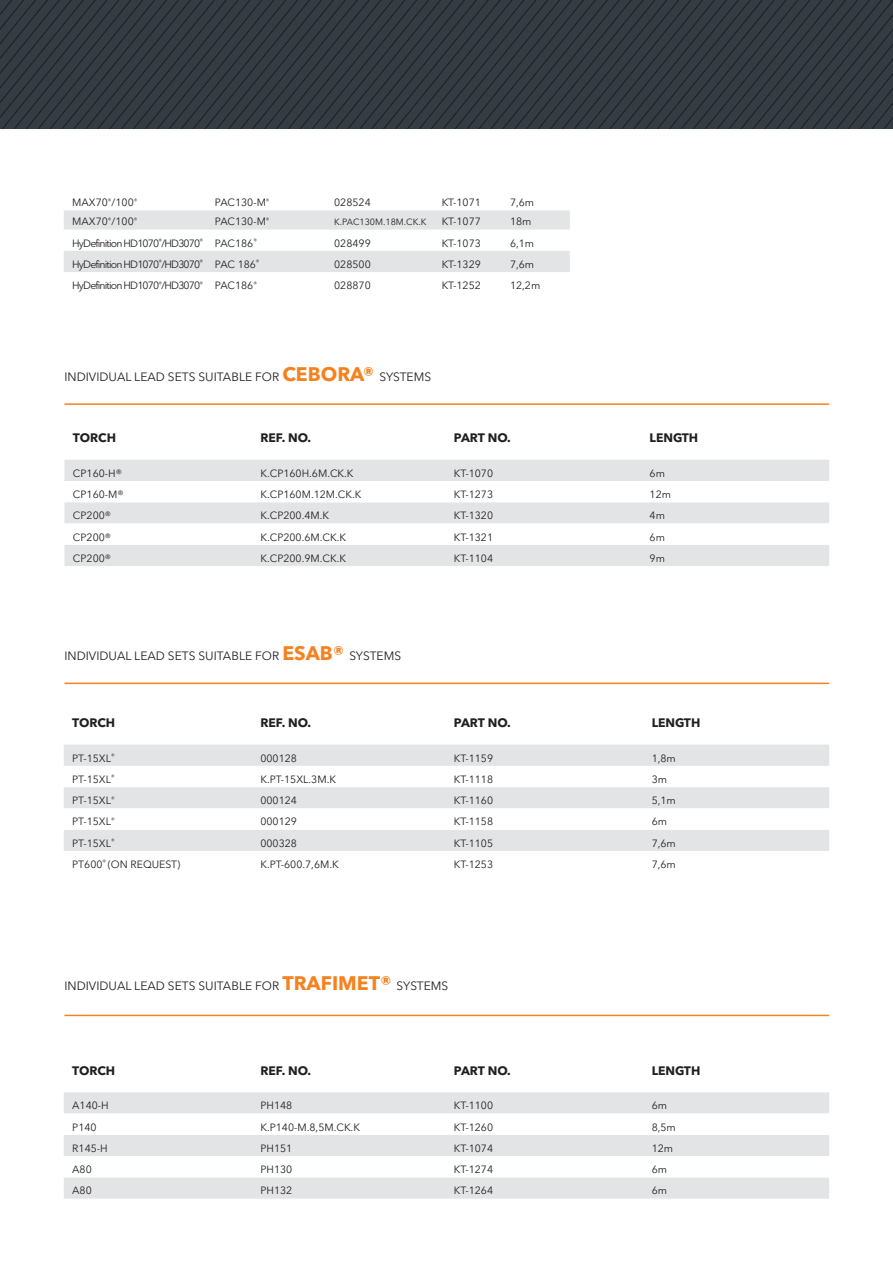
<style>
.page{position:relative;width:893px;height:1263px;background:#fff}
.page>*{position:absolute;margin:0;border:0;box-sizing:border-box;transform-origin:0 0}
.t1{font:700 19.5px "Avenir Next LT Pro";color:#f58220}
.t2{font:700 12.15px "Avenir Next LT Pro";color:#231f20}
.t3{font:12px "Avenir Next LT Pro";color:#231f20}
.t4{font:10.5px "Avenir Next LT Pro";color:#231f20}
.t5{font:10.5px "Avenir Next LT Pro";letter-spacing:-.08em;color:#231f20}
.t6{font:9px "Avenir Next LT Pro";color:#231f20}
.s1{font-weight:700;font-size:19.5px;color:#f58220}
</style>
<div class="page">
<svg style="left:0;top:0;width:893px;height:129px;background:#32393f"></svg>
<svg style="left:64px;top:210px;width:506px;height:62px"></svg>
<svg style="left:64px;top:744px;width:765px;height:1px"></svg>
<div style="left:64px;top:745px;width:765px;height:21px;background:#e3e4e6"></div>
<svg style="left:64px;top:787px;width:765px;height:64px;fill:#e3e4e6"></svg>
<hr style="left:64px;top:683px;width:765px;height:1px;background:#f58220">
<hr style="left:64px;top:403px;width:765px;height:2px;background:#f58220">
<div style="left:64px;top:1092px;width:765px;height:106px;background:#e3e4e6"></div>
<svg style="left:64px;top:1113px;width:765px;height:64px"></svg>
<div style="left:64px;top:460px;width:765px;height:106px;background:#e3e4e6"></div>
<svg style="left:64px;top:481px;width:765px;height:64px"></svg>
<hr style="left:64px;top:1015px;width:765px;height:1px;background:#f58220">
<p class="t4" style="left:72px;top:196px;width:67px">MAX70<sup>®</sup>/100<sup>®</sup></p>
<p class="t4" style="left:215px;top:196px;width:56px">PAC130-M<sup>®</sup></p>
<p class="t4" style="left:334px;top:196px;width:38px">028524</p>
<p class="t4" style="left:442px;top:196px;width:41px">KT-1071</p>
<p class="t4" style="left:510px;top:196px;width:26px">7,6m</p>
<p class="t4" style="left:72px;top:215px;width:67px">MAX70<sup>®</sup>/100<sup>®</sup></p>
<p class="t4" style="left:215px;top:215px;width:56px">PAC130-M<sup>®</sup></p>
<p class="t6" style="left:334px;top:217px;width:94px">K.PAC130M.18M.CK.K</p>
<p class="t4" style="left:442px;top:215px;width:41px">KT-1077</p>
<p class="t4" style="left:510px;top:215px;width:23px">18m</p>
<p class="t5" style="left:72px;top:237px;width:186px">HyDefinition HD1070<sup>®</sup>/HD3070<sup>®</sup> PAC186<sup>®</sup></p>
<p class="t4" style="left:334px;top:237px;width:38px">028499</p>
<p class="t4" style="left:442px;top:237px;width:41px">KT-1073</p>
<p class="t4" style="left:510px;top:237px;width:26px">6,1m</p>
<p class="t5" style="left:72px;top:258px;width:189px">HyDefinition HD1070<sup>®</sup>/HD3070<sup>®</sup> PAC 186<sup>®</sup></p>
<p class="t4" style="left:334px;top:258px;width:38px">028500</p>
<p class="t4" style="left:442px;top:258px;width:41px">KT-1329</p>
<p class="t4" style="left:510px;top:258px;width:26px">7,6m</p>
<p class="t5" style="left:72px;top:279px;width:186px">HyDefinition HD1070<sup>®</sup>/HD3070<sup>®</sup> PAC186<sup>®</sup></p>
<p class="t4" style="left:334px;top:279px;width:38px">028870</p>
<p class="t4" style="left:442px;top:279px;width:41px">KT-1252</p>
<p class="t4" style="left:510px;top:279px;width:32px">12,2m</p>
<p class="t3" style="left:64px;top:369px;width:272px">INDIVIDUAL LEAD SETS SUITABLE FOR <span class="s1">CEBORA</span></p>
<p class="t3" style="left:363px;top:369px;width:70px"><span class="s1">®</span> SYSTEMS</p>
<p class="t2" style="left:73px;top:431px;width:10px">TORCH</p>
<p class="t2" style="left:260px;top:431px;width:52px">REF. NO.</p>
<p class="t2" style="left:454px;top:431px;width:9px">PART</p>
<p class="t2" style="left:488px;top:431px;width:25px">NO .</p>
<p class="t2" style="left:650px;top:431px;width:9px">LEN</p>
<p class="t2" style="left:673px;top:431px;width:18px">GTH</p>
<p class="t4" style="left:73px;top:467px;width:51px">CP160-H®</p>
<p class="t4" style="left:260px;top:467px;width:95px">K.CP160H.6M.CK.K</p>
<p class="t4" style="left:454px;top:467px;width:41px">KT-1070</p>
<p class="t4" style="left:650px;top:467px;width:17px">6m</p>
<p class="t4" style="left:73px;top:488px;width:52px">CP160-M®</p>
<p class="t4" style="left:260px;top:488px;width:102px">K.CP160M.12M.CK.K</p>
<p class="t4" style="left:454px;top:488px;width:41px">KT-1273</p>
<p class="t4" style="left:650px;top:488px;width:23px">12m</p>
<p class="t4" style="left:73px;top:509px;width:40px">CP200®</p>
<p class="t4" style="left:260px;top:509px;width:70px">K.CP200.4M.K</p>
<p class="t4" style="left:454px;top:509px;width:41px">KT-1320</p>
<p class="t4" style="left:650px;top:509px;width:17px">4m</p>
<p class="t4" style="left:73px;top:531px;width:40px">CP200®</p>
<p class="t4" style="left:260px;top:531px;width:87px">K.CP200.6M.CK.K</p>
<p class="t4" style="left:454px;top:531px;width:41px">KT-1321</p>
<p class="t4" style="left:650px;top:531px;width:17px">6m</p>
<p class="t4" style="left:73px;top:552px;width:40px">CP200®</p>
<p class="t4" style="left:260px;top:552px;width:87px">K.CP200.9M.CK.K</p>
<p class="t4" style="left:454px;top:552px;width:41px">KT-1104</p>
<p class="t4" style="left:650px;top:552px;width:17px">9m</p>
<p class="t3" style="left:64px;top:649px;width:232px">INDIVIDUAL LEAD SETS SUITABLE FOR <span class="s1">ESA</span></p>
<p class="t3" style="left:320px;top:649px;width:83px"><span class="s1">B®</span> SYSTEMS</p>
<p class="t2" style="left:72px;top:715px;width:10px">TORCH</p>
<p class="t2" style="left:260px;top:715px;width:52px">REF. NO.</p>
<p class="t2" style="left:454px;top:715px;width:9px">PART</p>
<p class="t2" style="left:488px;top:715px;width:25px">NO .</p>
<p class="t2" style="left:652px;top:715px;width:9px">LEN</p>
<p class="t2" style="left:675px;top:715px;width:18px">GTH</p>
<p class="t4" style="left:72px;top:752px;width:44px">PT-15XL<sup>®</sup></p>
<p class="t4" style="left:260px;top:752px;width:38px">000128</p>
<p class="t4" style="left:454px;top:752px;width:41px">KT-1159</p>
<p class="t4" style="left:652px;top:752px;width:26px">1,8m</p>
<p class="t4" style="left:72px;top:773px;width:44px">PT-15XL<sup>®</sup></p>
<p class="t4" style="left:260px;top:773px;width:77px">K.PT-15XL.3M.K</p>
<p class="t4" style="left:454px;top:773px;width:41px">KT-1118</p>
<p class="t4" style="left:652px;top:773px;width:17px">3m</p>
<p class="t4" style="left:72px;top:794px;width:44px">PT-15XL<sup>®</sup></p>
<p class="t4" style="left:260px;top:794px;width:38px">000124</p>
<p class="t4" style="left:454px;top:794px;width:41px">KT-1160</p>
<p class="t4" style="left:652px;top:794px;width:26px">5,1m</p>
<p class="t4" style="left:72px;top:815px;width:44px">PT-15XL<sup>®</sup></p>
<p class="t4" style="left:260px;top:815px;width:38px">000129</p>
<p class="t4" style="left:454px;top:815px;width:41px">KT-1158</p>
<p class="t4" style="left:652px;top:815px;width:17px">6m</p>
<p class="t4" style="left:72px;top:837px;width:44px">PT-15XL<sup>®</sup></p>
<p class="t4" style="left:260px;top:837px;width:38px">000328</p>
<p class="t4" style="left:454px;top:837px;width:41px">KT-1105</p>
<p class="t4" style="left:652px;top:837px;width:26px">7,6m</p>
<p class="t4" style="left:72px;top:858px;width:110px">PT600<sup>®</sup> (ON REQUEST)</p>
<p class="t4" style="left:260px;top:858px;width:80px">K.PT-600.7,6M.K</p>
<p class="t4" style="left:454px;top:858px;width:41px">KT-1253</p>
<p class="t4" style="left:652px;top:858px;width:26px">7,6m</p>
<p class="t3" style="left:64px;top:978px;width:232px">INDIVIDUAL LEAD SETS SUITABLE FOR <span class="s1">TRA</span></p>
<h1 class="t1" style="left:321px;top:971px;width:32px">FIMET</h1>
<p class="t3" style="left:380px;top:978px;width:70px"><span class="s1">®</span> SYSTEMS</p>
<p class="t2" style="left:72px;top:1063px;width:10px">TORCH</p>
<p class="t2" style="left:260px;top:1063px;width:52px">REF. NO.</p>
<p class="t2" style="left:454px;top:1063px;width:9px">PART</p>
<p class="t2" style="left:488px;top:1063px;width:25px">NO .</p>
<p class="t2" style="left:652px;top:1063px;width:9px">LEN</p>
<p class="t2" style="left:675px;top:1063px;width:18px">GTH</p>
<p class="t4" style="left:72px;top:1099px;width:38px">A140-H</p>
<p class="t4" style="left:260px;top:1099px;width:33px">PH148</p>
<p class="t4" style="left:454px;top:1099px;width:41px">KT-1100</p>
<p class="t4" style="left:652px;top:1099px;width:17px">6m</p>
<p class="t4" style="left:72px;top:1121px;width:26px">P140</p>
<p class="t4" style="left:260px;top:1121px;width:101px">K.P140-M.8,5M.CK.K</p>
<p class="t4" style="left:454px;top:1121px;width:41px">KT-1260</p>
<p class="t4" style="left:652px;top:1121px;width:26px">8,5m</p>
<p class="t4" style="left:72px;top:1142px;width:37px">R145-H</p>
<p class="t4" style="left:260px;top:1142px;width:33px">PH151</p>
<p class="t4" style="left:454px;top:1142px;width:41px">KT-1074</p>
<p class="t4" style="left:652px;top:1142px;width:23px">12m</p>
<p class="t4" style="left:72px;top:1163px;width:21px">A80</p>
<p class="t4" style="left:260px;top:1163px;width:33px">PH130</p>
<p class="t4" style="left:454px;top:1163px;width:41px">KT-1274</p>
<p class="t4" style="left:652px;top:1163px;width:17px">6m</p>
<p class="t4" style="left:72px;top:1184px;width:21px">A80</p>
<p class="t4" style="left:260px;top:1184px;width:33px">PH132</p>
<p class="t4" style="left:454px;top:1184px;width:41px">KT-1264</p>
<p class="t4" style="left:652px;top:1184px;width:17px">6m</p>
</div>
